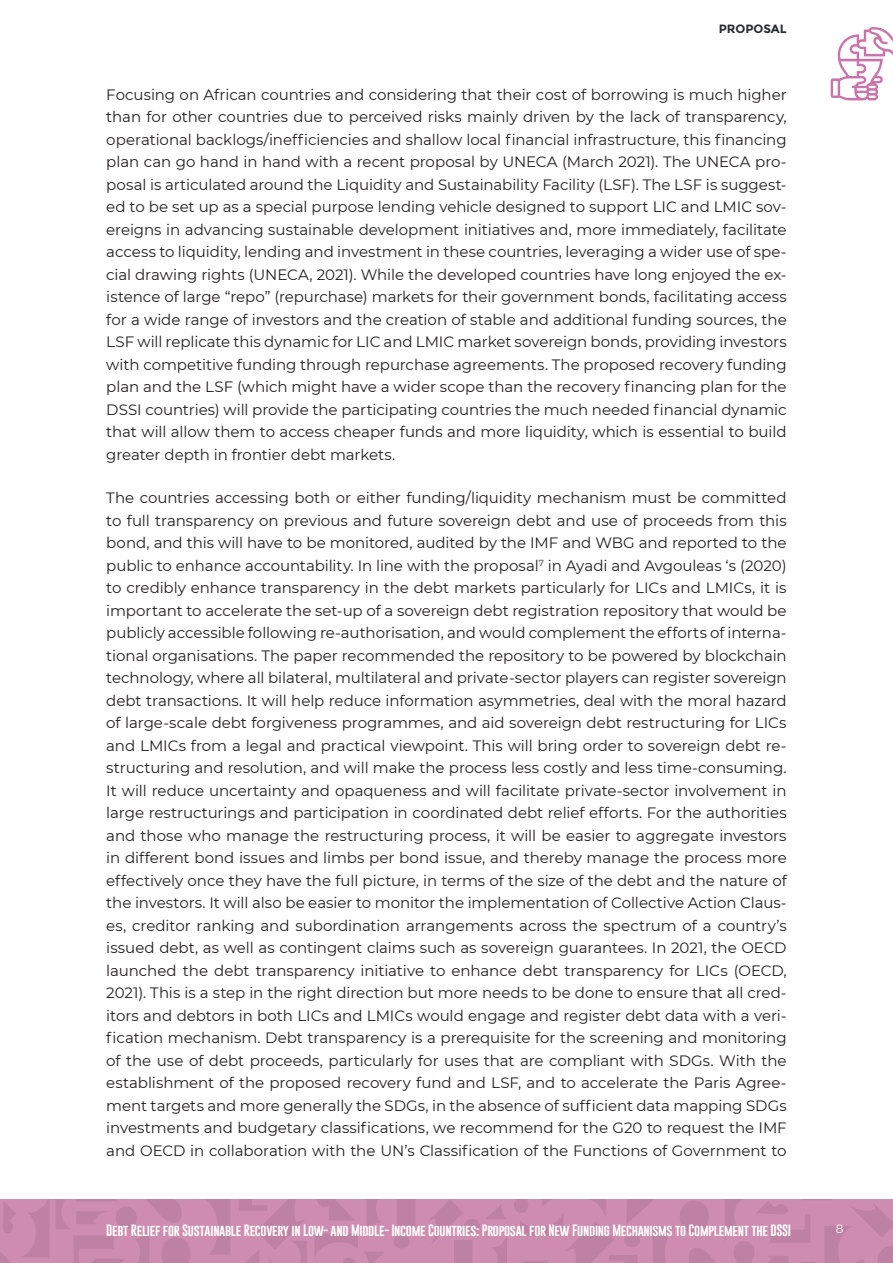
<style>
.page{position:relative;width:893px;height:1263px;background:#fff}
.page>*{position:absolute;margin:0;border:0;box-sizing:border-box;transform-origin:0 0}
.t1{font:15px/22.5px "Montserrat";letter-spacing:-.005em;color:#221f1f;text-align:justify}
.t2{font:12px "Gobold";letter-spacing:-.025em;color:#fff}
.t3{font:700 12px "Montserrat";color:#282c2c}
.t4{font:12px "Montserrat";color:#fff}
</style>
<div class="page">
<div style="left:0;top:1199px;width:893px;height:64px;background:#ce8db0"></div>
<svg style="left:514px;top:1199px;width:379px;height:64px"></svg>
<svg style="left:430px;top:1200px;width:77px;height:63px"></svg>
<svg style="left:0;top:1199px;width:415px;height:64px"></svg>
<svg style="left:831px;top:27px;width:62px;height:74px"></svg>
<p class="t3" style="left:719px;top:22px;width:69px">PROPOSAL</p>
<p class="t1" style="left:106px;top:83px;width:682px">Focusing on African countries and considering that their cost of borrowing is much higher than for other countries due to perceived risks mainly driven by the lack of transparency, operational backlogs/inefficiencies and shallow local financial infrastructure, this financing plan can go hand in hand with a recent proposal by UNECA (March 2021). The UNECA pro&shy;posal is articulated around the Liquidity and Sustainability Facility (LSF). The LSF is suggest&shy;ed to be set up as a special purpose lending vehicle designed to support LIC and LMIC sov&shy;ereigns in advancing sustainable development initiatives and, more immediately, facilitate access to liquidity, lending and investment in these countries, leveraging a wider use of spe&shy;cial drawing rights (UNECA, 2021). While the developed countries have long enjoyed the ex&shy;istence of large “repo” (repurchase) markets for their government bonds, facilitating access for a wide range of investors and the creation of stable and additional funding sources, the LSF will replicate this dynamic for LIC and LMIC market sovereign bonds, providing investors with competitive funding through repurchase agreements. The proposed recovery funding plan and the LSF (which might have a wider scope than the recovery financing plan for the DSSI countries) will provide the participating countries the much needed financial dynamic that will allow them to access cheaper funds and more liquidity, which is essential to build greater depth in frontier debt markets.</p>
<p class="t1" style="left:106px;top:487px;width:682px">The countries accessing both or either funding/liquidity mechanism must be committed to full transparency on previous and future sovereign debt and use of proceeds from this bond, and this will have to be monitored, audited by the IMF and WBG and reported to the public to enhance accountability. In line with the proposal<sup>7</sup> in Ayadi and Avgouleas ‘s (2020) to credibly enhance transparency in the debt markets particularly for LICs and LMICs, it is important to accelerate the set-up of a sovereign debt registration repository that would be publicly accessible following re-authorisation, and would complement the efforts of interna&shy;tional organisations. The paper recommended the repository to be powered by blockchain technology, where all bilateral, multilateral and private-sector players can register sovereign debt transactions. It will help reduce information asymmetries, deal with the moral hazard of large-scale debt forgiveness programmes, and aid sovereign debt restructuring for LICs and LMICs from a legal and practical viewpoint. This will bring order to sovereign debt re&shy;structuring and resolution, and will make the process less costly and less time-consuming.<br>It will reduce uncertainty and opaqueness and will facilitate private-sector involvement in large restructurings and participation in coordinated debt relief efforts. For the authorities and those who manage the restructuring process, it will be easier to aggregate investors in different bond issues and limbs per bond issue, and thereby manage the process more effectively once they have the full picture, in terms of the size of the debt and the nature of the investors. It will also be easier to monitor the implementation of Collective Action Claus&shy;es, creditor ranking and subordination arrangements across the spectrum of a country’s issued debt, as well as contingent claims such as sovereign guarantees. In 2021, the OECD launched the debt transparency initiative to enhance debt transparency for LICs (OECD, 2021). This is a step in the right direction but more needs to be done to ensure that all cred&shy;itors and debtors in both LICs and LMICs would engage and register debt data with a veri&shy;fication mechanism. Debt transparency is a prerequisite for the screening and monitoring of the use of debt proceeds, particularly for uses that are compliant with SDGs. With the establishment of the proposed recovery fund and LSF, and to accelerate the Paris Agree&shy;ment targets and more generally the SDGs, in the absence of sufficient data mapping SDGs investments and budgetary classifications, we recommend for the G20 to request the IMF and OECD in collaboration with the UN’s Classification of the Functions of Government to</p>
<p class="t2" style="left:106px;top:1225px;width:686px">Debt Relief for Sustainable Recovery in Low- and Middle- Income Countries: Proposal for New Funding Mechanisms to Complement the DSSI</p>
<p class="t4" style="left:836px;top:1223px;width:9px">8</p>
</div>
